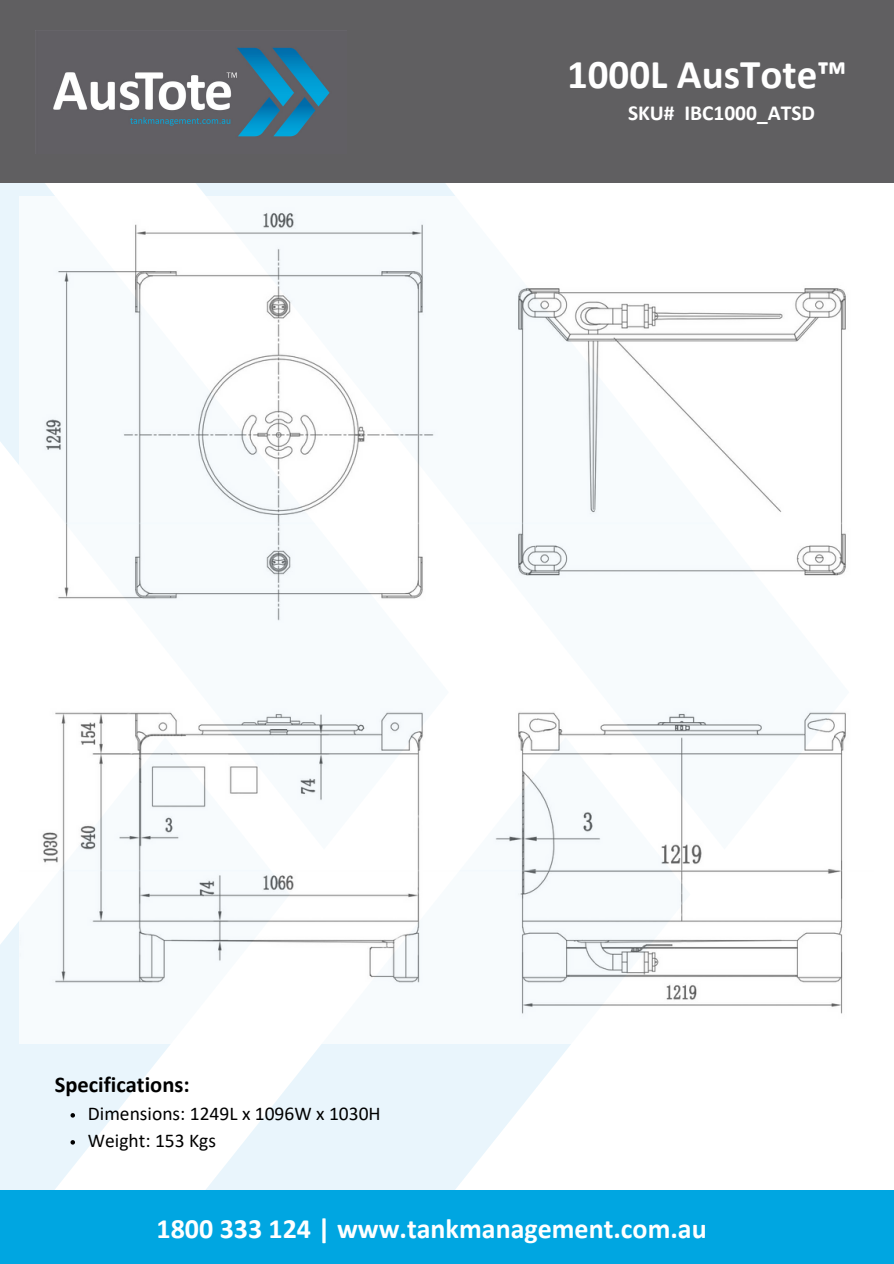
<style>
.page{position:relative;width:894px;height:1264px;background:#fff}
.page>*{position:absolute;margin:0;border:0;box-sizing:border-box;transform-origin:0 0}
.t1{font:700 40.95px "Calibri";color:#fff}
.t2{font:700 28.05px "Calibri";color:#fff}
.t3{font:700 22.5px "Calibri";color:#000}
.t4{font:700 21.45px "Calibri";color:#fff}
.t5{font:19.5px "Calibri";color:#000}
</style>
<div class="page">
<svg style="left:0;top:183px;width:55px;height:282px;background:#eaf5fc"></svg>
<svg style="left:0;top:922px;width:170px;height:268px;fill:#e9f5fc"></svg>
<svg style="left:206px;top:1044px;width:365px;height:146px;fill:#e9f5fc"></svg>
<div style="left:0;top:0;width:893px;height:183px;background:#605f61"></div>
<img style="left:35px;top:30px;width:295px;height:107px">
<div style="left:0;top:1190px;width:893px;height:73px;background:#00a6e1"></div>
<img style="left:20px;top:196px;width:826px;height:847px">
<svg style="left:70px;top:1113px;width:5px;height:4px"></svg>
<svg style="left:70px;top:1140px;width:5px;height:4px"></svg>
<h1 class="t1" style="left:567px;top:57px;width:281px">1000L AusTote™</h1>
<h3 class="t4" style="left:627px;top:104px;width:188px">SKU# IBC1000_ATSD</h3>
<p class="t3" style="left:55px;top:1074px;width:136px">Specifications:</p>
<h4 class="t5" style="left:88px;top:1105px;width:294px">Dimensions: 1249L x 1096W x 1030H</h4>
<p class="t5" style="left:88px;top:1132px;width:130px">Weight: 153 Kgs</p>
<p class="t2" style="left:156px;top:1216px;width:551px">1800 333 124 | www.tankmanagement.com.au</p>
</div>
